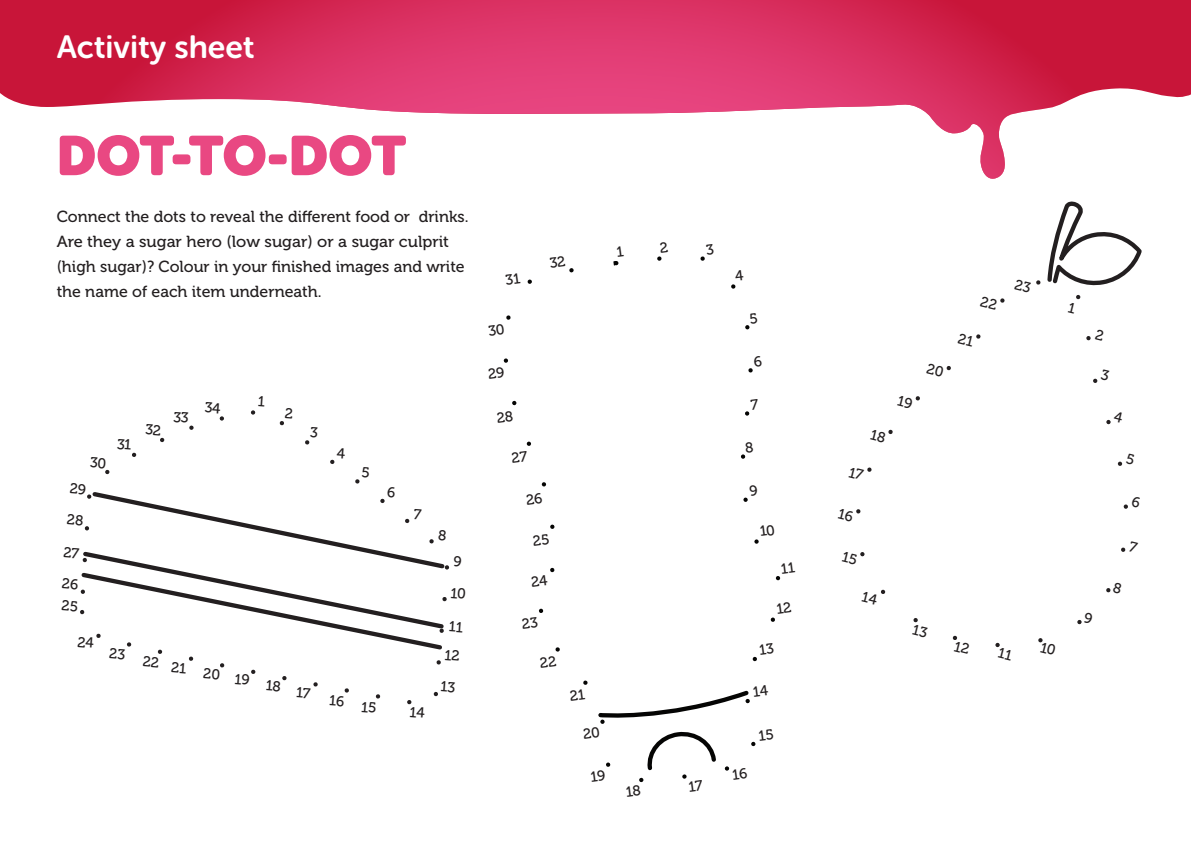
<style>
.page{position:relative;width:1191px;height:842px;background:#fff}
.page>*{position:absolute;margin:0;border:0;box-sizing:border-box;transform-origin:0 0}
.t1{font:55px "Museo Sans Rounded";letter-spacing:-.02em;color:#e94882}
.t2{font:32px "Museo Sans Rounded 700";color:#fff}
.t3{font:16px/25px "Museo 500";color:#231f20}
.t4{font:14.4px/29px "Museo 500";color:#231f20}
</style>
<div class="page">
<svg style="left:0;top:0;width:1191px;height:179px"></svg>
<svg style="left:647px;top:731px;width:69px;height:40px"></svg>
<svg style="left:613px;top:261px;width:6px;height:5px"></svg>
<svg style="left:598px;top:690px;width:152px;height:30px"></svg>
<svg style="left:1047px;top:201px;width:95px;height:99px"></svg>
<svg style="left:80px;top:410px;width:370px;height:295px"></svg>
<p class="t2" style="left:57px;top:29px;width:199px">Activity sheet</p>
<p class="t1" style="left:57px;top:124px;width:351px">DOT-TO-DOT</p>
<p class="t3" style="left:57px;top:204px;width:413px">Connect the dots to reveal the different food or drinks.<br>Are they a sugar hero (low sugar) or a sugar culprit (high sugar)? Colour in your finished images and write the name of each item underneath.</p>
<p class="t4" style="left:447px;top:612px;width:18px;rotate:4deg">11<br>12</p>
</div>
